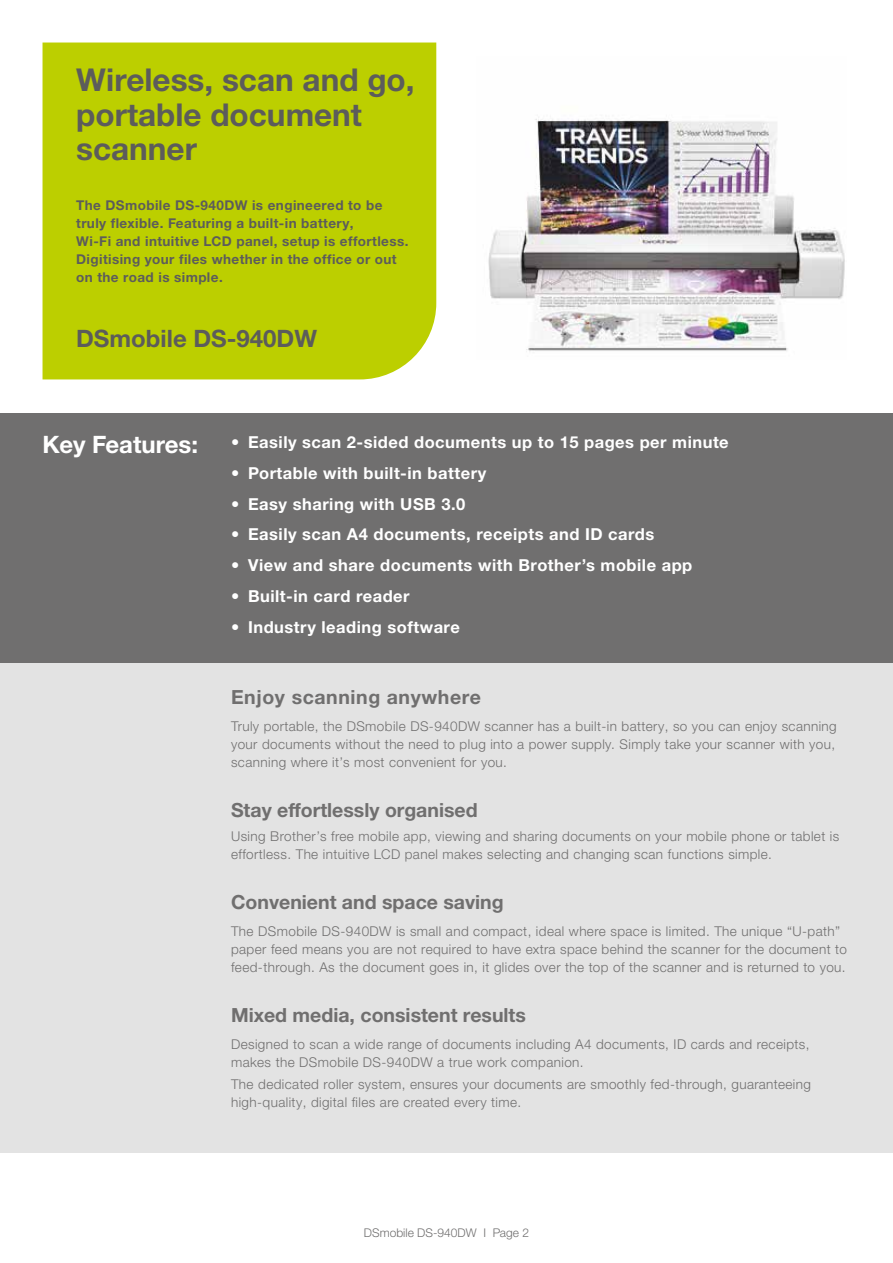
<style>
.page{position:relative;width:893px;height:1263px;background:#fff}
.page>*{position:absolute;margin:0;border:0;box-sizing:border-box;transform-origin:0 0}
.t1{font:700 31.5px/34.5px "Helvetica Neue LTW1 G";color:#5c5c5b}
.t2{font:700 24px "Helvetica Neue LTW1 G";color:#5c5c5b}
.t3{font:700 24px "Helvetica Neue LTW1 G";color:#fff}
.t4{font:700 19.5px "Helvetica Neue LTW1 G";color:#706f6f}
.t5{font:700 19.5px "Helvetica Neue LTW1 G";letter-spacing:.03em;color:#706f6f}
.t6{font:700 16.5px "Helvetica Neue LTW1 G";letter-spacing:.03em;color:#fff}
.t7{font:300 13.5px/18px "Helvetica Neue LTW1 G";letter-spacing:.03em;color:#706f6f}
.t8{font:700 13.5px/18px "Helvetica Neue LTW1 G";letter-spacing:.03em;color:#5c5c5b}
.t9{font:300 12px "Helvetica Neue LTW1 G";color:#706f6f}
</style>
<div class="page">
<div style="left:0;top:413px;width:893px;height:740px;background:#e3e3e3"></div>
<div style="left:43px;top:43px;width:393px;height:336px;background:#bccf00"></div>
<div style="left:0;top:413px;width:893px;height:250px;background:#706f6f"></div>
<img style="left:488px;top:119px;width:357px;height:233px">
<h1 class="t1" style="left:76px;top:63px;width:340px">Wireless, scan and go, portable document scanner</h1>
<p class="t8" style="left:76px;top:196px;width:334px">The DSmobile DS-940DW is engineered to be truly flexible. Featuring a built-in battery,<br>Wi-Fi and intuitive LCD panel, setup is effortless.<br>Digitising your files whether in the office or out on the road is simple.</p>
<h2 class="t2" style="left:76px;top:323px;width:242px">DSmobile DS-940DW</h2>
<h2 class="t3" style="left:43px;top:430px;width:157px">Key Features:</h2>
<p class="t6" style="left:231px;top:432px;width:499px">• Easily scan 2-sided documents up to 15 pages per minute</p>
<p class="t6" style="left:231px;top:463px;width:257px">• Portable with built-in battery</p>
<p class="t6" style="left:231px;top:493px;width:236px">• Easy sharing with USB 3.0</p>
<p class="t6" style="left:231px;top:524px;width:425px">• Easily scan A4 documents, receipts and ID cards</p>
<p class="t6" style="left:231px;top:555px;width:463px">• View and share documents with Brother’s mobile app</p>
<p class="t6" style="left:231px;top:586px;width:180px">• Built-in card reader</p>
<p class="t6" style="left:231px;top:616px;width:230px">• Industry leading software</p>
<h3 class="t5" style="left:231px;top:685px;width:251px">Enjoy scanning anywhere</h3>
<p class="t7" style="left:231px;top:717px;width:607px;text-align:justify">Truly portable, the DSmobile DS-940DW scanner has a built-in battery, so you can enjoy scanning your documents without the need to plug into a power supply. Simply take your scanner with you, scanning where it’s most convenient for you.</p>
<h3 class="t4" style="left:231px;top:798px;width:248px">Stay effortlessly organised</h3>
<p class="t7" style="left:231px;top:827px;width:610px">Using Brother’s free mobile app, viewing and sharing documents on your mobile phone or tablet is effortless. The intuitive LCD panel makes selecting and changing scan functions simple.</p>
<h3 class="t4" style="left:231px;top:890px;width:274px">Convenient and space saving</h3>
<p class="t7" style="left:231px;top:922px;width:617px">The DSmobile DS-940DW is small and compact, ideal where space is limited. The unique “U-path” paper feed means you are not required to have extra space behind the scanner for the document to feed-through. As the document goes in, it glides over the top of the scanner and is returned to you.</p>
<h3 class="t4" style="left:231px;top:1003px;width:296px">Mixed media, consistent results</h3>
<p class="t7" style="left:231px;top:1035px;width:580px">Designed to scan a wide range of documents including A4 documents, ID cards and receipts, makes the DSmobile DS-940DW a true work companion.</p>
<p class="t7" style="left:231px;top:1075px;width:581px">The dedicated roller system, ensures your documents are smoothly fed-through, guaranteeing high-quality, digital files are created every time.</p>
<p class="t9" style="left:364px;top:1226px;width:167px">DSmobile DS-940DW I Page 2</p>
</div>
